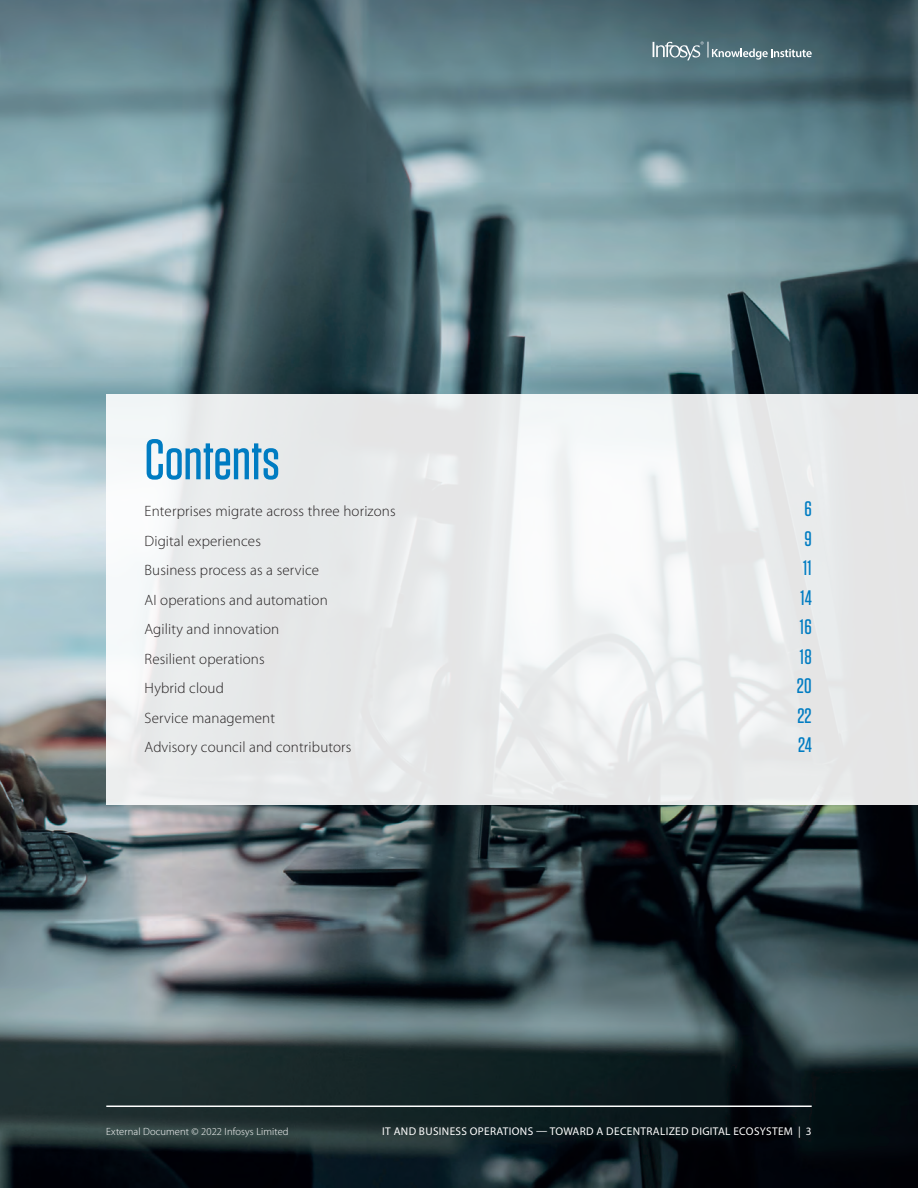
<style>
.page{position:relative;width:918px;height:1188px;background:#fff}
.page>*{position:absolute;margin:0;border:0;box-sizing:border-box;transform-origin:0 0}
.t1{font:500 57px "Tungsten";color:#007cc2}
.t2{font:500 21px "Tungsten";letter-spacing:.01em;color:#007cc2}
.t3{font:300 15px "Myriad Pro";letter-spacing:.01em;color:#231f20}
.t4{font:11.25px "Myriad Pro";letter-spacing:.03em;color:#fff}
.t5{font:300 10.5px "Myriad Pro";letter-spacing:.01em;color:#fff}
</style>
<div class="page">
<img style="left:0;top:0;width:918px;height:1188px">
<hr style="left:106px;top:1106px;width:706px;height:1px;background:#fff">
<svg style="left:106px;top:394px;width:812px;height:411px;fill:#e8eaeb"></svg>
<svg style="left:653px;top:41px;width:159px;height:19px;background:#708991"></svg>
<h1 class="t1" style="left:145px;top:430px;width:137px">Contents</h1>
<p class="t3" style="left:145px;top:503px;width:253px">Enterprises migrate across three horizons</p>
<h2 class="t2" style="left:804px;top:498px;width:9px">6</h2>
<p class="t3" style="left:145px;top:532px;width:118px">Digital experiences</p>
<h2 class="t2" style="left:804px;top:527px;width:9px">9</h2>
<p class="t3" style="left:145px;top:562px;width:176px">Business process as a service</p>
<h2 class="t2" style="left:803px;top:557px;width:10px">11</h2>
<p class="t3" style="left:145px;top:591px;width:185px">AI operations and automation</p>
<h2 class="t2" style="left:800px;top:586px;width:13px">14</h2>
<p class="t3" style="left:145px;top:621px;width:136px">Agility and innovation</p>
<h2 class="t2" style="left:800px;top:616px;width:13px">16</h2>
<p class="t3" style="left:145px;top:650px;width:122px">Resilient operations</p>
<h2 class="t2" style="left:800px;top:645px;width:13px">18</h2>
<p class="t3" style="left:145px;top:680px;width:81px">Hybrid cloud</p>
<h2 class="t2" style="left:797px;top:675px;width:16px">20</h2>
<p class="t3" style="left:145px;top:709px;width:132px">Service management</p>
<h2 class="t2" style="left:797px;top:704px;width:16px">22</h2>
<p class="t3" style="left:145px;top:739px;width:208px">Advisory council and contributors</p>
<h2 class="t2" style="left:798px;top:734px;width:15px">24</h2>
<p class="t5" style="left:106px;top:1126px;width:184px">External Document © 2022 Infosys Limited</p>
<p class="t4" style="left:382px;top:1124px;width:431px">IT AND BUSINESS OPERATIONS — TOWARD A DECENTRALIZED DIGITAL ECOSYSTEM | 3</p>
</div>
